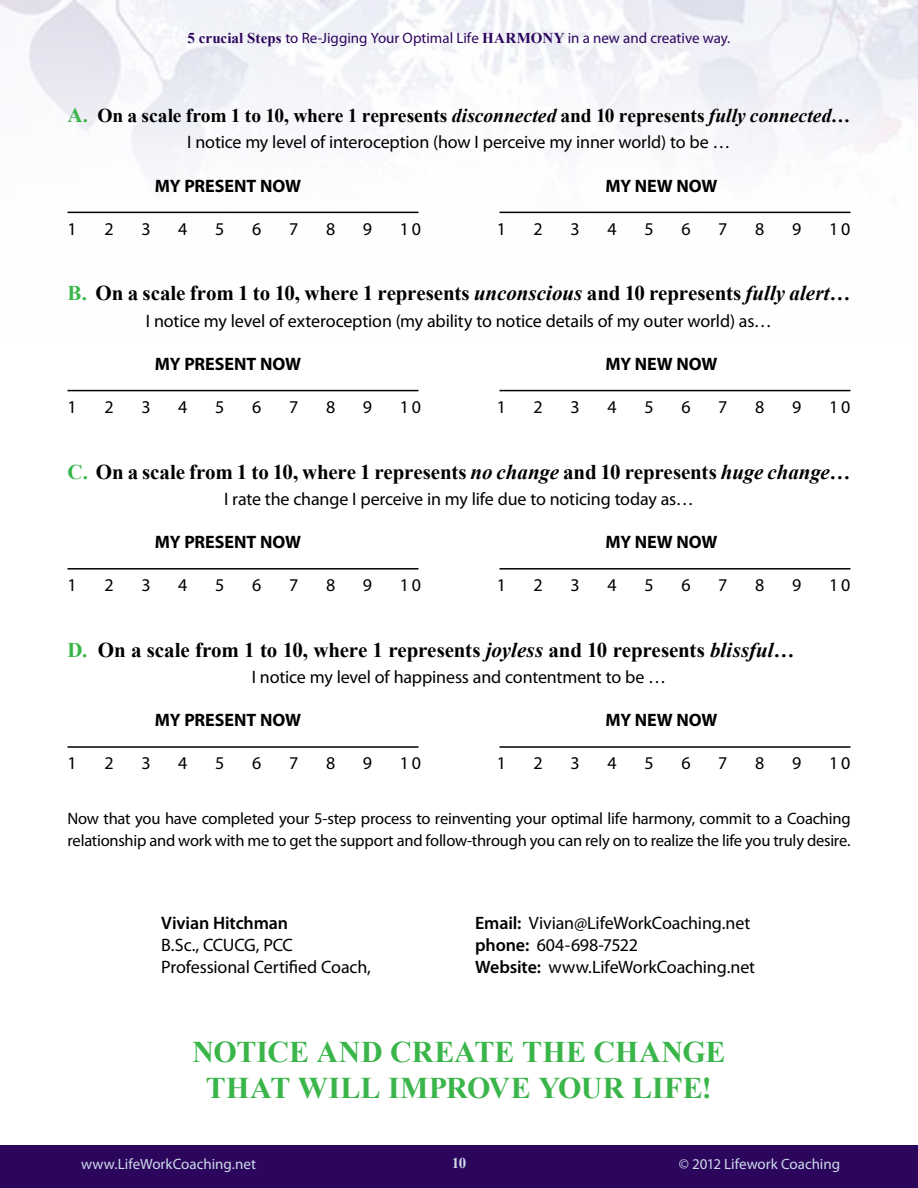
<style>
.page{position:relative;width:918px;height:1188px;background:#fff}
.page>*{position:absolute;margin:0;border:0;box-sizing:border-box;transform-origin:0 0}
.t1{font:700 30px "Times New Roman";letter-spacing:.015em;color:#39b54a}
.t2{font:700 21px "Times New Roman";letter-spacing:-.005em;color:#000}
.t3{font:700 19.5px "Times New Roman";letter-spacing:-.005em;color:#000}
.t4{font:18px/21.6px "Myriad Pro";letter-spacing:-.01em;color:#000}
.t5{font:700 18px "Myriad Pro";letter-spacing:-.005em;color:#000}
.t6{font:600 18px "Myriad Pro";letter-spacing:-.005em;color:#000}
.t7{font:16.5px/21.6px "Myriad Pro";letter-spacing:-.015em;color:#000}
.t8{font:15px "Myriad Pro";color:#2c055c}
.t9{font:15px "Myriad Pro";color:#ccdaeb}
.t10{font:700 15px "Times New Roman";color:#ccdaeb}
.s1{font-family:"Times New Roman";font-weight:700}
.s2{font-size:21px;color:#39b54a}
.s3{font-style:italic}
.s4{color:#39b54a}
.s5{font-weight:600}
</style>
<div class="page">
<div style="left:0;top:1145px;width:918px;height:43px;background:#2c055c"></div>
<hr style="left:68px;top:212px;width:350px;height:1px;background:#000">
<hr style="left:500px;top:212px;width:350px;height:1px;background:#000">
<hr style="left:68px;top:390px;width:350px;height:1px;background:#000">
<hr style="left:500px;top:390px;width:350px;height:1px;background:#000">
<hr style="left:68px;top:568px;width:350px;height:2px;background:#000">
<hr style="left:500px;top:568px;width:350px;height:2px;background:#000">
<hr style="left:68px;top:746px;width:350px;height:2px;background:#000">
<hr style="left:500px;top:746px;width:350px;height:2px;background:#000">
<p class="t8" style="left:188px;top:29px;width:544px"><span class="s1">5 crucial Steps</span> to Re-Jigging Your Optimal Life <span class="s1">HARMONY</span> in a new and creative way.</p>
<p class="t3" style="left:68px;top:102px;width:784px"><span class="s2">A.</span> On a scale from 1 to 10, where 1 represents <span class="s3">disconnected</span> and 10 represents <span class="s3">fully connected</span>…</p>
<p class="t4" style="left:187px;top:131px;width:545px">I notice my level of interoception (how I perceive my inner world) to be …</p>
<p class="t5" style="left:155px;top:174px;width:148px">MY PRESENT NOW</p>
<p class="t5" style="left:605px;top:174px;width:114px">MY NEW NOW</p>
<p class="t4" style="left:68px;top:218px;width:11px">1</p>
<p class="t4" style="left:104px;top:218px;width:11px">2</p>
<p class="t4" style="left:141px;top:218px;width:11px">3</p>
<p class="t4" style="left:178px;top:218px;width:11px">4</p>
<p class="t4" style="left:215px;top:218px;width:11px">5</p>
<p class="t4" style="left:252px;top:218px;width:11px">6</p>
<p class="t4" style="left:289px;top:218px;width:11px">7</p>
<p class="t4" style="left:326px;top:218px;width:11px">8</p>
<p class="t4" style="left:363px;top:218px;width:11px">9</p>
<p class="t4" style="left:400px;top:218px;width:23px">10</p>
<p class="t4" style="left:497px;top:218px;width:11px">1</p>
<p class="t4" style="left:534px;top:218px;width:11px">2</p>
<p class="t4" style="left:571px;top:218px;width:11px">3</p>
<p class="t4" style="left:608px;top:218px;width:11px">4</p>
<p class="t4" style="left:644px;top:218px;width:11px">5</p>
<p class="t4" style="left:681px;top:218px;width:11px">6</p>
<p class="t4" style="left:718px;top:218px;width:11px">7</p>
<p class="t4" style="left:755px;top:218px;width:11px">8</p>
<p class="t4" style="left:792px;top:218px;width:11px">9</p>
<p class="t4" style="left:829px;top:218px;width:23px">10</p>
<p class="t2" style="left:68px;top:279px;width:784px"><span class="s4">B.</span> On a scale from 1 to 10, where 1 represents <span class="s3">unconscious</span> and 10 represents <span class="s3">fully alert</span>…</p>
<p class="t4" style="left:146px;top:309px;width:628px">I notice my level of exteroception (my ability to notice details of my outer world) as…</p>
<p class="t5" style="left:155px;top:352px;width:148px">MY PRESENT NOW</p>
<p class="t5" style="left:605px;top:352px;width:114px">MY NEW NOW</p>
<p class="t4" style="left:68px;top:396px;width:11px">1</p>
<p class="t4" style="left:104px;top:396px;width:11px">2</p>
<p class="t4" style="left:141px;top:396px;width:11px">3</p>
<p class="t4" style="left:178px;top:396px;width:11px">4</p>
<p class="t4" style="left:215px;top:396px;width:11px">5</p>
<p class="t4" style="left:252px;top:396px;width:11px">6</p>
<p class="t4" style="left:289px;top:396px;width:11px">7</p>
<p class="t4" style="left:326px;top:396px;width:11px">8</p>
<p class="t4" style="left:363px;top:396px;width:11px">9</p>
<p class="t4" style="left:400px;top:396px;width:23px">10</p>
<p class="t4" style="left:497px;top:396px;width:11px">1</p>
<p class="t4" style="left:534px;top:396px;width:11px">2</p>
<p class="t4" style="left:571px;top:396px;width:11px">3</p>
<p class="t4" style="left:608px;top:396px;width:11px">4</p>
<p class="t4" style="left:644px;top:396px;width:11px">5</p>
<p class="t4" style="left:681px;top:396px;width:11px">6</p>
<p class="t4" style="left:718px;top:396px;width:11px">7</p>
<p class="t4" style="left:755px;top:396px;width:11px">8</p>
<p class="t4" style="left:792px;top:396px;width:11px">9</p>
<p class="t4" style="left:829px;top:396px;width:23px">10</p>
<p class="t2" style="left:68px;top:457px;width:785px"><span class="s4">C.</span> On a scale from 1 to 10, where 1 represents <span class="s3">no change</span> and 10 represents <span class="s3">huge change</span>…</p>
<p class="t4" style="left:224px;top:488px;width:471px">I rate the change I perceive in my life due to noticing today as…</p>
<p class="t5" style="left:155px;top:530px;width:148px">MY PRESENT NOW</p>
<p class="t5" style="left:605px;top:530px;width:114px">MY NEW NOW</p>
<p class="t4" style="left:68px;top:574px;width:11px">1</p>
<p class="t4" style="left:104px;top:574px;width:11px">2</p>
<p class="t4" style="left:141px;top:574px;width:11px">3</p>
<p class="t4" style="left:178px;top:574px;width:11px">4</p>
<p class="t4" style="left:215px;top:574px;width:11px">5</p>
<p class="t4" style="left:252px;top:574px;width:11px">6</p>
<p class="t4" style="left:289px;top:574px;width:11px">7</p>
<p class="t4" style="left:326px;top:574px;width:11px">8</p>
<p class="t4" style="left:363px;top:574px;width:11px">9</p>
<p class="t4" style="left:400px;top:574px;width:23px">10</p>
<p class="t4" style="left:497px;top:574px;width:11px">1</p>
<p class="t4" style="left:534px;top:574px;width:11px">2</p>
<p class="t4" style="left:571px;top:574px;width:11px">3</p>
<p class="t4" style="left:608px;top:574px;width:11px">4</p>
<p class="t4" style="left:644px;top:574px;width:11px">5</p>
<p class="t4" style="left:681px;top:574px;width:11px">6</p>
<p class="t4" style="left:718px;top:574px;width:11px">7</p>
<p class="t4" style="left:755px;top:574px;width:11px">8</p>
<p class="t4" style="left:792px;top:574px;width:11px">9</p>
<p class="t4" style="left:829px;top:574px;width:23px">10</p>
<p class="t2" style="left:68px;top:635px;width:728px"><span class="s4">D.</span> On a scale from 1 to 10, where 1 represents <span class="s3">joyless</span> and 10 represents <span class="s3">blissful</span>…</p>
<p class="t4" style="left:252px;top:666px;width:416px">I notice my level of happiness and contentment to be …</p>
<p class="t5" style="left:155px;top:708px;width:148px">MY PRESENT NOW</p>
<p class="t5" style="left:605px;top:708px;width:114px">MY NEW NOW</p>
<p class="t4" style="left:68px;top:752px;width:11px">1</p>
<p class="t4" style="left:104px;top:752px;width:11px">2</p>
<p class="t4" style="left:141px;top:752px;width:11px">3</p>
<p class="t4" style="left:178px;top:752px;width:11px">4</p>
<p class="t4" style="left:215px;top:752px;width:11px">5</p>
<p class="t4" style="left:252px;top:752px;width:11px">6</p>
<p class="t4" style="left:289px;top:752px;width:11px">7</p>
<p class="t4" style="left:326px;top:752px;width:11px">8</p>
<p class="t4" style="left:363px;top:752px;width:11px">9</p>
<p class="t4" style="left:400px;top:752px;width:23px">10</p>
<p class="t4" style="left:497px;top:752px;width:11px">1</p>
<p class="t4" style="left:534px;top:752px;width:11px">2</p>
<p class="t4" style="left:571px;top:752px;width:11px">3</p>
<p class="t4" style="left:608px;top:752px;width:11px">4</p>
<p class="t4" style="left:644px;top:752px;width:11px">5</p>
<p class="t4" style="left:681px;top:752px;width:11px">6</p>
<p class="t4" style="left:718px;top:752px;width:11px">7</p>
<p class="t4" style="left:755px;top:752px;width:11px">8</p>
<p class="t4" style="left:792px;top:752px;width:11px">9</p>
<p class="t4" style="left:829px;top:752px;width:23px">10</p>
<p class="t7" style="left:68px;top:808px;width:785px">Now that you have completed your 5-step process to reinventing your optimal life harmony, commit to a Coaching relationship and work with me to get the support and follow-through you can rely on to realize the life you truly desire.</p>
<p class="t6" style="left:161px;top:912px;width:129px">Vivian Hitchman</p>
<p class="t4" style="left:161px;top:934px;width:211px">B.Sc., CCUCG, PCC<br>Professional Certified Coach,</p>
<p class="t4" style="left:475px;top:912px;width:282px"><span class="s5">Email:</span> Vivian@LifeWorkCoaching.net <span class="s5">phone:</span> 604-698-7522<br><span class="s5">Website:</span> www.LifeWorkCoaching.net</p>
<h1 class="t1" style="left:192px;top:1031px;width:147px">Notice and</h1>
<h1 class="t1" style="left:390px;top:1031px;width:227px">create the chan</h1>
<h1 class="t1" style="left:683px;top:1031px;width:44px">ge</h1>
<h1 class="t1" style="left:206px;top:1067px;width:22px">that</h1>
<h1 class="t1" style="left:298px;top:1067px;width:416px">will improve your life!</h1>
<p class="t9" style="left:81px;top:1155px;width:177px">www.LifeWorkCoaching.net</p>
<p class="t10" style="left:452px;top:1152px;width:16px">10</p>
<p class="t9" style="left:679px;top:1155px;width:163px">© 2012 Lifework Coaching</p>
</div>
